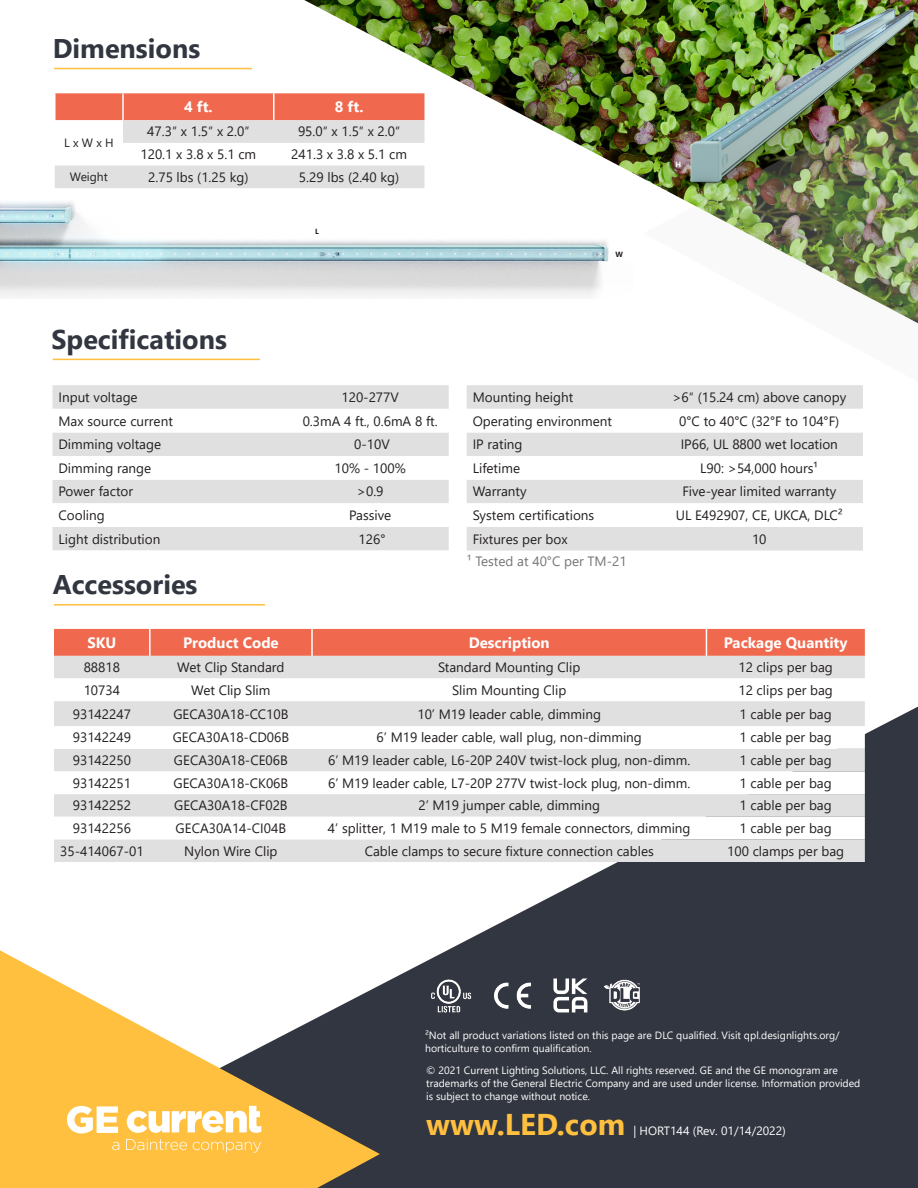
<style>
.page{position:relative;width:918px;height:1188px;background:#fff}
.page>*{position:absolute;margin:0;border:0;box-sizing:border-box;transform-origin:0 0}
.t1{font:700 30px "Segoe UI";color:#ffbf3f}
.t2{font:700 27px "Segoe UI";color:#323640}
.t3{font:700 15px "Segoe UI";color:#fff}
.t4{font:13.5px "Segoe UI";color:#231f20}
.t5{font:13.5px "Segoe UI";color:#757575}
.t6{font:12px "Segoe UI";color:#fff}
.t7{font:12px "Segoe UI";color:#231f20}
.t8{font:10.5px/12.6px "Segoe UI";color:#fff}
.t9{font:700 7.5px "Segoe UI";color:#231f20}
.t10{font:700 7.5px "Segoe UI";color:#fff}
</style>
<div class="page">
<svg style="left:380px;top:707px;width:538px;height:481px;background:#434750"></svg>
<svg style="left:0;top:950px;width:380px;height:238px;fill:#ffbf3f"></svg>
<svg style="left:112px;top:1142px;width:7px;height:8px"></svg>
<svg style="left:126px;top:1139px;width:61px;height:11px"></svg>
<svg style="left:193px;top:1142px;width:68px;height:11px"></svg>
<svg style="left:67px;top:1106px;width:51px;height:27px"></svg>
<svg style="left:127px;top:1106px;width:134px;height:27px"></svg>
<img style="left:491px;top:975px;width:43px;height:41px">
<img style="left:304px;top:0;width:292px;height:188px">
<hr style="left:54px;top:68px;width:198px;height:1px;background:#ffbf3f">
<svg style="left:55px;top:93px;width:369px;height:95px"></svg>
<div style="left:54px;top:656px;width:811px;height:206px;background:#e0e0e0"></div>
<svg style="left:54px;top:678px;width:811px;height:161px"></svg>
<div style="left:54px;top:629px;width:811px;height:27px;background:#f0694f"></div>
<hr style="left:54px;top:604px;width:211px;height:2px;background:#ffbf3f">
<img style="left:693px;top:205px;width:225px;height:119px">
<div style="left:53px;top:385px;width:396px;height:24px;background:#e0e0e0"></div>
<svg style="left:53px;top:433px;width:396px;height:117px;fill:#e0e0e0"></svg>
<div style="left:467px;top:385px;width:396px;height:166px;background:#e0e0e0"></div>
<svg style="left:467px;top:409px;width:396px;height:118px"></svg>
<hr style="left:53px;top:359px;width:207px;height:1px;background:#ffbf3f">
<img style="left:0;top:201px;width:609px;height:96px">
<img style="left:596px;top:0;width:322px;height:205px">
<img style="left:602px;top:975px;width:44px;height:41px">
<img style="left:429px;top:975px;width:44px;height:41px">
<svg style="left:553px;top:979px;width:34px;height:33px"></svg>
<p class="t2" style="left:53px;top:23px;width:149px">Dimensions</p>
<p class="t7" style="left:64px;top:132px;width:51px">L x W x H</p>
<p class="t3" style="left:184px;top:93px;width:30px">4 ft.</p>
<p class="t3" style="left:335px;top:93px;width:30px">8 ft.</p>
<p class="t4" style="left:147px;top:119px;width:104px">47.3″ x 1.5″ x 2.0″</p>
<p class="t4" style="left:298px;top:119px;width:104px">95.0″ x 1.5″ x 2.0″</p>
<p class="t4" style="left:141px;top:142px;width:117px">120.1 x 3.8 x 5.1 cm</p>
<p class="t4" style="left:291px;top:142px;width:117px">241.3 x 3.8 x 5.1 cm</p>
<p class="t7" style="left:70px;top:166px;width:39px">Weight</p>
<p class="t4" style="left:148px;top:164px;width:102px">2.75 lbs (1.25 kg)</p>
<p class="t4" style="left:299px;top:164px;width:102px">5.29 lbs (2.40 kg)</p>
<p class="t2" style="left:51px;top:314px;width:177px">Specifications</p>
<p class="t9" style="left:315px;top:224px;width:5px">L</p>
<p class="t4" style="left:59px;top:384px;width:81px">Input voltage</p>
<p class="t4" style="left:341px;top:384px;width:59px">120-277V</p>
<p class="t4" style="left:59px;top:408px;width:116px">Max source current</p>
<p class="t4" style="left:303px;top:408px;width:137px">0.3mA 4 ft., 0.6mA 8 ft.</p>
<p class="t4" style="left:59px;top:432px;width:104px">Dimming voltage</p>
<p class="t4" style="left:354px;top:432px;width:37px">0-10V</p>
<p class="t4" style="left:59px;top:455px;width:94px">Dimming range</p>
<p class="t4" style="left:335px;top:455px;width:73px">10% - 100%</p>
<p class="t4" style="left:59px;top:479px;width:76px">Power factor</p>
<p class="t4" style="left:357px;top:479px;width:28px">&gt;0.9</p>
<p class="t4" style="left:59px;top:503px;width:48px">Cooling</p>
<p class="t4" style="left:349px;top:503px;width:44px">Passive</p>
<p class="t4" style="left:59px;top:526px;width:103px">Light distribution</p>
<p class="t4" style="left:359px;top:526px;width:28px">126°</p>
<p class="t2" style="left:53px;top:559px;width:146px">Accessories</p>
<p class="t9" style="left:615px;top:247px;width:9px">W</p>
<p class="t10" style="left:675px;top:157px;width:7px">H</p>
<p class="t4" style="left:473px;top:384px;width:102px">Mounting height</p>
<p class="t4" style="left:672px;top:384px;width:175px">&gt;6″ (15.24 cm) above canopy</p>
<p class="t4" style="left:473px;top:408px;width:141px">Operating environment</p>
<p class="t4" style="left:679px;top:408px;width:162px">0°C to 40°C (32°F to 104°F)</p>
<p class="t4" style="left:473px;top:432px;width:51px">IP rating</p>
<p class="t4" style="left:681px;top:432px;width:159px">IP66, UL 8800 wet location</p>
<p class="t4" style="left:473px;top:455px;width:49px">Lifetime</p>
<p class="t4" style="left:700px;top:455px;width:120px">L90: &gt;54,000 hours¹</p>
<p class="t4" style="left:473px;top:479px;width:55px">Warranty</p>
<p class="t4" style="left:682px;top:479px;width:156px">Five-year limited warranty</p>
<p class="t4" style="left:473px;top:503px;width:123px">System certifications</p>
<p class="t4" style="left:676px;top:503px;width:169px">UL E492907, CE, UKCA, DLC²</p>
<p class="t4" style="left:473px;top:526px;width:96px">Fixtures per box</p>
<p class="t4" style="left:752px;top:526px;width:16px">10</p>
<p class="t5" style="left:467px;top:549px;width:161px">¹ Tested at 40°C per TM-21</p>
<p class="t3" style="left:87px;top:628px;width:30px">SKU</p>
<p class="t3" style="left:183px;top:628px;width:97px">Product Code</p>
<p class="t3" style="left:469px;top:628px;width:82px">Description</p>
<p class="t3" style="left:724px;top:628px;width:125px">Package Quantity</p>
<p class="t4" style="left:84px;top:655px;width:38px">88818</p>
<p class="t4" style="left:177px;top:655px;width:109px">Wet Clip Standard</p>
<p class="t4" style="left:438px;top:655px;width:144px">Standard Mounting Clip</p>
<p class="t4" style="left:738px;top:655px;width:96px">12 clips per bag</p>
<p class="t4" style="left:84px;top:677px;width:38px">10734</p>
<p class="t4" style="left:191px;top:677px;width:81px">Wet Clip Slim</p>
<p class="t4" style="left:452px;top:677px;width:116px">Slim Mounting Clip</p>
<p class="t4" style="left:738px;top:677px;width:96px">12 clips per bag</p>
<p class="t4" style="left:73px;top:701px;width:60px">93142247</p>
<p class="t4" style="left:173px;top:701px;width:117px">GECA30A18-CC10B</p>
<p class="t4" style="left:417px;top:701px;width:185px">10’ M19 leader cable, dimming</p>
<p class="t4" style="left:740px;top:701px;width:94px">1 cable per bag</p>
<p class="t4" style="left:73px;top:725px;width:60px">93142249</p>
<p class="t4" style="left:173px;top:725px;width:118px">GECA30A18-CD06B</p>
<p class="t4" style="left:377px;top:725px;width:267px">6’ M19 leader cable, wall plug, non-dimming</p>
<p class="t4" style="left:740px;top:725px;width:94px">1 cable per bag</p>
<p class="t4" style="left:73px;top:748px;width:60px">93142250</p>
<p class="t4" style="left:174px;top:748px;width:115px">GECA30A18-CE06B</p>
<p class="t4" style="left:328px;top:748px;width:364px">6’ M19 leader cable, L6-20P 240V twist-lock plug, non-dimm.</p>
<p class="t4" style="left:740px;top:748px;width:94px">1 cable per bag</p>
<p class="t4" style="left:73px;top:770px;width:60px">93142251</p>
<p class="t4" style="left:173px;top:770px;width:116px">GECA30A18-CK06B</p>
<p class="t4" style="left:328px;top:770px;width:364px">6’ M19 leader cable, L7-20P 277V twist-lock plug, non-dimm.</p>
<p class="t4" style="left:740px;top:770px;width:94px">1 cable per bag</p>
<p class="t4" style="left:73px;top:793px;width:60px">93142252</p>
<p class="t4" style="left:174px;top:793px;width:115px">GECA30A18-CF02B</p>
<p class="t4" style="left:418px;top:793px;width:183px">2’ M19 jumper cable, dimming</p>
<p class="t4" style="left:740px;top:793px;width:94px">1 cable per bag</p>
<p class="t4" style="left:73px;top:815px;width:60px">93142256</p>
<p class="t4" style="left:176px;top:815px;width:112px">GECA30A14-CI04B</p>
<p class="t4" style="left:328px;top:815px;width:364px">4’ splitter, 1 M19 male to 5 M19 female connectors, dimming</p>
<p class="t4" style="left:740px;top:815px;width:94px">1 cable per bag</p>
<p class="t4" style="left:60px;top:838px;width:85px">35-414067-01</p>
<p class="t4" style="left:184px;top:838px;width:95px">Nylon Wire Clip</p>
<p class="t4" style="left:365px;top:838px;width:291px">Cable clamps to secure fixture connection cables</p>
<p class="t4" style="left:727px;top:838px;width:119px">100 clamps per bag</p>
<p class="t8" style="left:425px;top:1028px;width:416px">²Not all product variations listed on this page are DLC qualified. Visit qpl.designlights.org/ horticulture to confirm qualification.</p>
<p class="t8" style="left:426px;top:1064px;width:436px">© 2021 Current Lighting Solutions, LLC. All rights reserved. GE and the GE monogram are trademarks of the General Electric Company and are used under license. Information provided is subject to change without notice.</p>
<p class="t1" style="left:426px;top:1096px;width:200px">www.LED.com</p>
<p class="t6" style="left:633px;top:1119px;width:154px">| HORT144 (Rev. 01/14/2022)</p>
</div>
